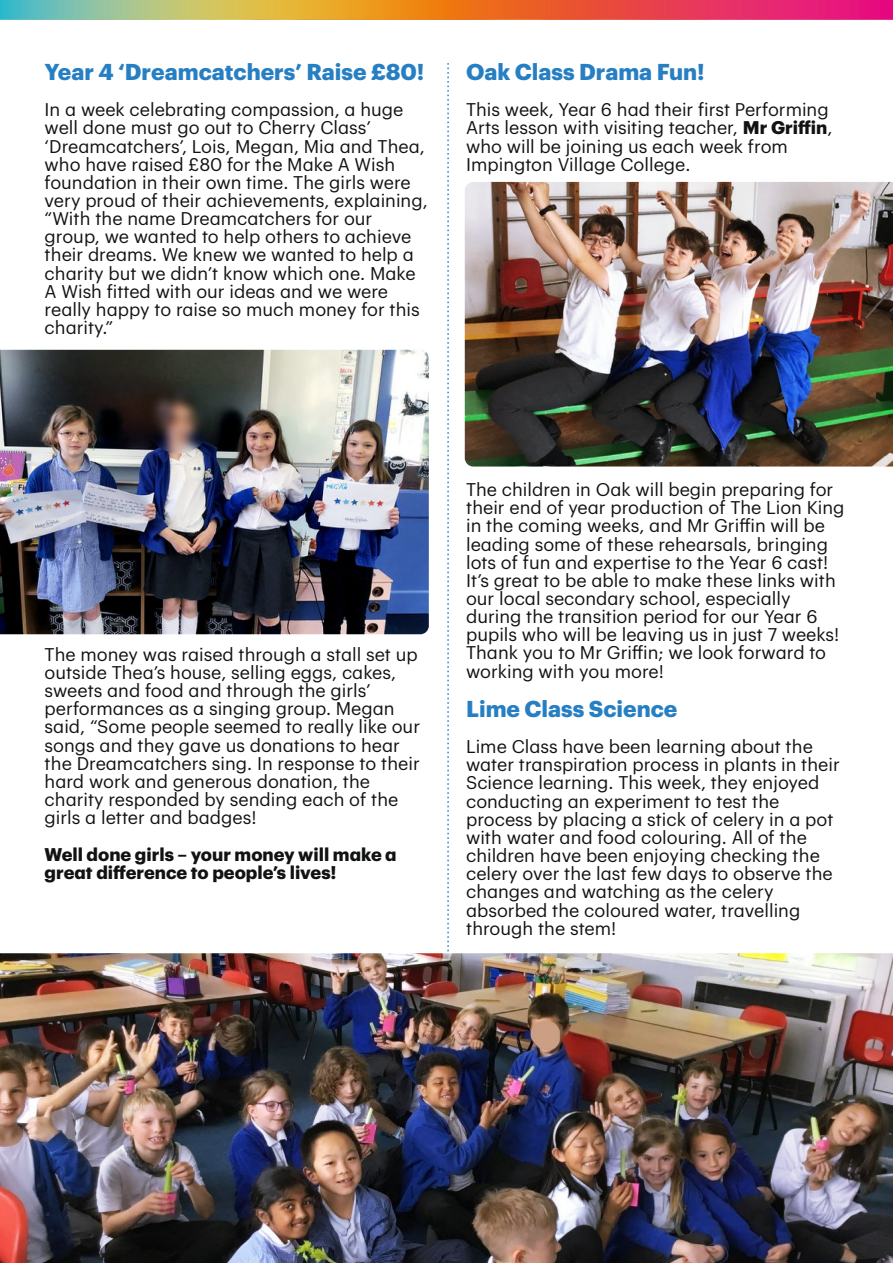
<style>
.page{position:relative;width:893px;height:1263px;background:#fff}
.page>*{position:absolute;margin:0;border:0;box-sizing:border-box;transform-origin:0 0}
.t1{font:700 22.5px "Graphik";color:#277fc3}
.t2{font:18px/18.1px "Graphik";color:#111312}
.t3{font:700 18px/18.1px "Graphik";color:#111312}
.s1{font-weight:700}
</style>
<div class="page">
<img style="left:0;top:0;width:893px;height:20px">
<svg style="left:447px;top:63px;width:2px;height:889px"></svg>
<img style="left:0;top:350px;width:429px;height:284px">
<img style="left:465px;top:182px;width:428px;height:284px">
<img style="left:0;top:953px;width:893px;height:310px">
<p class="t1" style="left:45px;top:55px;width:381px">Year 4 ‘Dreamcatchers’ Raise £80!</p>
<p class="t2" style="left:45px;top:99px;width:385px">In a week celebrating compassion, a huge well done must go out to Cherry Class’ ‘Dreamcatchers’, Lois, Megan, Mia and Thea, who have raised £80 for the Make A Wish foundation in their own time. The girls were very proud of their achievements, explaining, “With the name Dreamcatchers for our group, we wanted to help others to achieve their dreams. We knew we wanted to help a charity but we didn’t know which one. Make A Wish fitted with our ideas and we were really happy to raise so much money for this charity.”</p>
<p class="t1" style="left:466px;top:55px;width:240px">Oak Class Drama Fun!</p>
<p class="t2" style="left:466px;top:99px;width:368px">This week, Year 6 had their first Performing Arts lesson with visiting teacher, <span class="s1">Mr Griffin</span>, who will be joining us each week from Impington Village College.</p>
<p class="t2" style="left:45px;top:644px;width:377px">The money was raised through a stall set up outside Thea’s house, selling eggs, cakes, sweets and food and through the girls’ performances as a singing group. Megan said, “Some people seemed to really like our songs and they gave us donations to hear the Dreamcatchers sing. In response to their hard work and generous donation, the charity responded by sending each of the girls a letter and badges!</p>
<p class="t3" style="left:45px;top:843px;width:354px">Well done girls – your money will make a great difference to people’s lives!</p>
<p class="t2" style="left:466px;top:479px;width:380px">The children in Oak will begin preparing for their end of year production of The Lion King in the coming weeks, and Mr Griffin will be leading some of these rehearsals, bringing lots of fun and expertise to the Year 6 cast!<br>It’s great to be able to make these links with our local secondary school, especially during the transition period for our Year 6 pupils who will be leaving us in just 7 weeks!<br>Thank you to Mr Griffin; we look forward to working with you more!</p>
<p class="t1" style="left:466px;top:692px;width:213px">Lime Class Science</p>
<p class="t2" style="left:466px;top:736px;width:375px">Lime Class have been learning about the water transpiration process in plants in their Science learning. This week, they enjoyed conducting an experiment to test the process by placing a stick of celery in a pot with water and food colouring. All of the children have been enjoying checking the celery over the last few days to observe the changes and watching as the celery absorbed the coloured water, travelling through the stem!</p>
</div>
